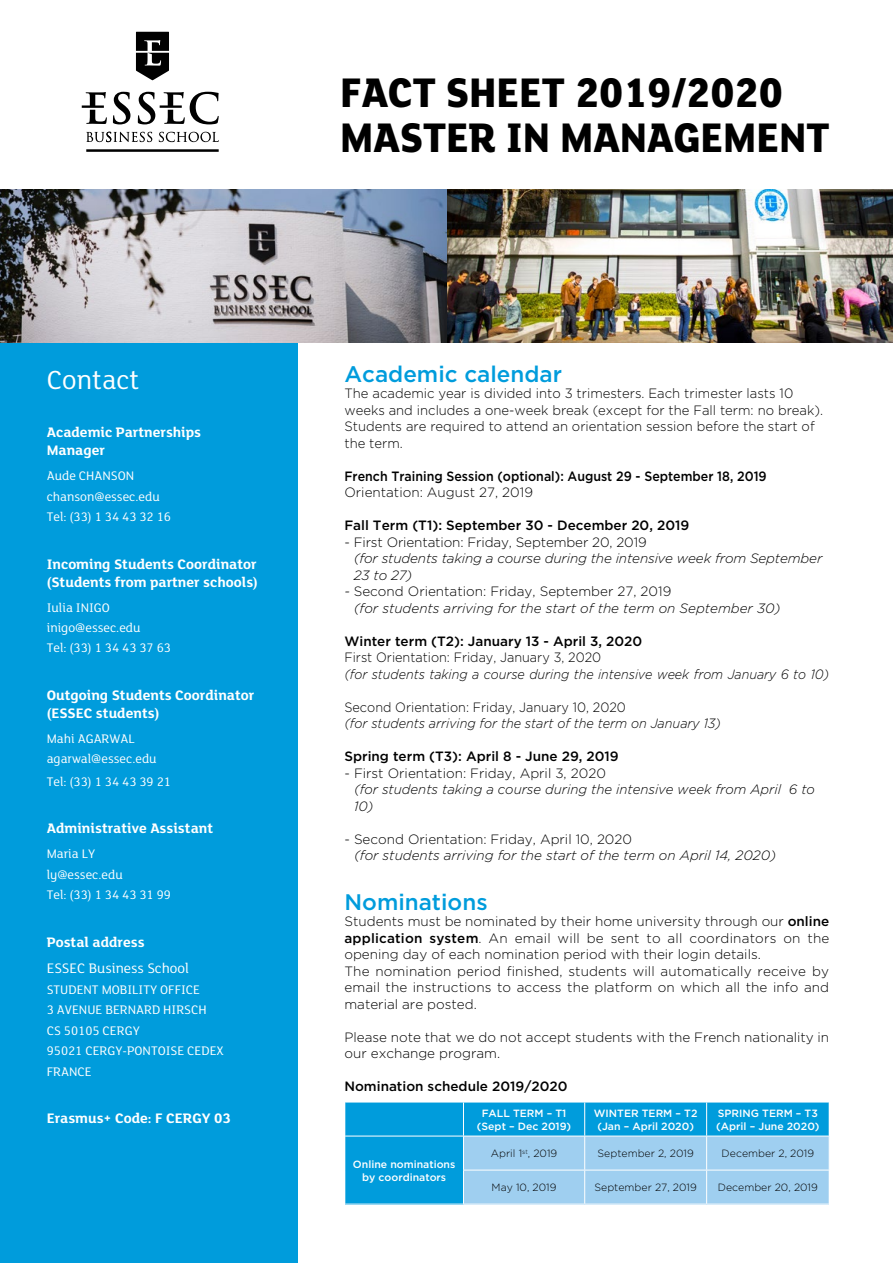
<style>
.page{position:relative;width:893px;height:1263px;background:#fff}
.page>*{position:absolute;margin:0;border:0;box-sizing:border-box;transform-origin:0 0}
.t1{font:800 45px/45px "FS Lola";color:#000;scale:.91 1}
.t2{font:28.5px "FS Lola";color:#fff}
.t3{font:500 22.5px "Gotham";color:#009cdc}
.t4{font:700 15px/18px "FS Lola";color:#fff}
.t5{font:15px "FS Lola";color:#fff}
.t6{font:300 13.5px/16.5px "Gotham";color:#000}
.t7{font:italic 300 13.5px/16.5px "Gotham";color:#000}
.t8{font:13.5px/20.4px "FS Lola";color:#fff}
.t9{font:500 13.5px "Gotham";color:#000}
.t10{font:300 13.5px "Gotham";color:#000;scale:.94 1}
.t11{font:italic 300 13.5px "Gotham";color:#000;scale:.93 1}
.t12{font:500 13.5px "Gotham";color:#000;scale:.92 1}
.t13{font:italic 300 13.5px "Gotham";color:#000;scale:.94 1}
.t14{font:500 10.5px/12.6px "Gotham";color:#fff;text-align:center}
.t15{font:300 10.5px "Gotham";color:#000}
.s1{font-style:normal}
.s2{font-weight:500}
</style>
<div class="page">
<div style="left:0;top:302px;width:298px;height:961px;background:#009cdc"></div>
<div style="left:345px;top:1102px;width:118px;height:34px;background:#009cdc"></div>
<div style="left:463px;top:1102px;width:122px;height:34px;background:#009cdc"></div>
<div style="left:585px;top:1102px;width:122px;height:34px;background:#009cdc"></div>
<div style="left:707px;top:1102px;width:122px;height:34px;background:#009cdc"></div>
<div style="left:345px;top:1136px;width:118px;height:68px;background:#009cdc"></div>
<div style="left:463px;top:1136px;width:122px;height:34px;background:#9fcff0"></div>
<div style="left:585px;top:1137px;width:244px;height:33px;background:#9fcff0"></div>
<div style="left:463px;top:1170px;width:122px;height:34px;background:#9fcff0"></div>
<div style="left:585px;top:1170px;width:122px;height:34px;background:#9fcff0"></div>
<div style="left:707px;top:1170px;width:122px;height:34px;background:#9fcff0"></div>
<hr style="left:344px;top:1102px;width:119px;height:1px;background:#fff">
<hr style="left:463px;top:1102px;width:122px;height:1px;background:#fff">
<hr style="left:463px;top:1102px;width:1px;height:34px;background:#fff">
<hr style="left:585px;top:1102px;width:122px;height:1px;background:#fff">
<hr style="left:584px;top:1102px;width:1px;height:34px;background:#fff">
<hr style="left:707px;top:1102px;width:123px;height:1px;background:#fff">
<hr style="left:706px;top:1102px;width:1px;height:34px;background:#fff">
<hr style="left:344px;top:1136px;width:119px;height:1px;background:#fff">
<hr style="left:463px;top:1136px;width:122px;height:1px;background:#fff">
<hr style="left:463px;top:1136px;width:1px;height:34px;background:#fff">
<hr style="left:584px;top:1136px;width:1px;height:34px;background:#fff">
<hr style="left:706px;top:1136px;width:1px;height:34px;background:#fff">
<hr style="left:463px;top:1170px;width:122px;height:1px;background:#fff">
<hr style="left:463px;top:1170px;width:1px;height:34px;background:#fff">
<hr style="left:585px;top:1170px;width:122px;height:1px;background:#fff">
<hr style="left:584px;top:1170px;width:1px;height:34px;background:#fff">
<hr style="left:707px;top:1170px;width:123px;height:1px;background:#fff">
<hr style="left:706px;top:1170px;width:1px;height:34px;background:#fff">
<img style="left:0;top:189px;width:893px;height:153px">
<svg style="left:82px;top:92px;width:137px;height:60px"></svg>
<svg style="left:136px;top:32px;width:33px;height:48px"></svg>
<h2 class="t2" style="left:47px;top:361px;width:94px">Contact</h2>
<p class="t4" style="left:47px;top:423px;width:156px">Academic Partnerships<br>Manager</p>
<p class="t8" style="left:47px;top:465px;width:126px">Aude CHANSON chanson@essec.edu<br>Tel: (33) 1 34 43 32 16</p>
<p class="t4" style="left:47px;top:554px;width:213px">Incoming Students Coordinator (Students from partner schools)</p>
<p class="t8" style="left:47px;top:596px;width:126px">Iulia INIGO inigo@essec.edu<br>Tel: (33) 1 34 43 37 63</p>
<p class="t4" style="left:47px;top:685px;width:209px">Outgoing Students Coordinator (ESSEC students)</p>
<p class="t8" style="left:47px;top:728px;width:111px">Mahi AGARWAL agarwal@essec.edu</p>
<p class="t8" style="left:47px;top:770px;width:126px">Tel: (33) 1 34 43 39 21</p>
<p class="t4" style="left:47px;top:819px;width:168px">Administrative Assistant</p>
<p class="t8" style="left:47px;top:843px;width:126px">Maria LY ly@essec.edu<br>Tel: (33) 1 34 43 31 99</p>
<p class="t4" style="left:47px;top:932px;width:99px">Postal address</p>
<p class="t5" style="left:47px;top:958px;width:144px">ESSEC Business School</p>
<p class="t8" style="left:47px;top:978px;width:179px">STUDENT MOBILITY OFFICE<br>3 AVENUE BERNARD HIRSCH<br>CS 50105 CERGY<br>95021 CERGY-PONTOISE CEDEX<br>FRANCE</p>
<p class="t4" style="left:47px;top:1109px;width:186px">Erasmus+ Code: F CERGY 03</p>
<h1 class="t1" style="left:340px;top:67px;width:539px">FACT SHEET 2019/2020<br>MASTER IN MANAGEMENT</h1>
<h3 class="t3" style="left:344px;top:360px;width:219px">Academic calendar</h3>
<p class="t6" style="left:344px;top:385px;width:480px">The academic year is divided into 3 trimesters. Each trimester lasts 10 weeks and includes a one-week break (except for the Fall term: no break).<br>Students are required to attend an orientation session before the start of the term.</p>
<p class="t12" style="left:344px;top:468px;width:461px">French Training Session (optional): August 29 - September 18, 2019</p>
<p class="t6" style="left:344px;top:484px;width:190px">Orientation: August 27, 2019</p>
<p class="t9" style="left:344px;top:517px;width:346px">Fall Term (T1): September 30 - December 20, 2019</p>
<p class="t6" style="left:344px;top:534px;width:304px">- First Orientation: Friday, September 20, 2019</p>
<p class="t7" style="left:354px;top:550px;width:470px">(for students taking a course during the intensive week from September<br>23 to 27)</p>
<p class="t7" style="left:354px;top:583px;width:428px;text-indent:-9px">- <span class="s1">Second Orientation: Friday, September 27, 2019<br></span>(for students arriving for the start of the term on September 30)</p>
<p class="t9" style="left:344px;top:633px;width:299px">Winter term (T2): January 13 - April 3, 2020</p>
<p class="t10" style="left:344px;top:649px;width:275px">First Orientation: Friday, January 3, 2020</p>
<p class="t11" style="left:344px;top:666px;width:523px">(for students taking a course during the intensive week from January 6 to 10)</p>
<p class="t10" style="left:344px;top:699px;width:301px">Second Orientation: Friday, January 10, 2020</p>
<p class="t13" style="left:344px;top:715px;width:402px">(for students arriving for the start of the term on January 13)</p>
<p class="t9" style="left:344px;top:748px;width:276px">Spring term (T3): April 8 - June 29, 2019</p>
<p class="t6" style="left:344px;top:765px;width:263px">- First Orientation: Friday, April 3, 2020</p>
<p class="t7" style="left:354px;top:781px;width:462px">(for students taking a course during the intensive week from April 6 to<br>10)</p>
<p class="t6" style="left:344px;top:831px;width:289px">- Second Orientation: Friday, April 10, 2020</p>
<p class="t7" style="left:354px;top:847px;width:424px">(for students arriving for the start of the term on April 14, 2020)</p>
<h3 class="t3" style="left:344px;top:888px;width:145px">Nominations</h3>
<p class="t6" style="left:344px;top:913px;width:486px">Students must be nominated by their home university through our <span class="s2">online application system</span>. An email will be sent to all coordinators on the opening day of each nomination period with their login details.<br>The nomination period finished, students will automatically receive by email the instructions to access the platform on which all the info and material are posted.</p>
<p class="t6" style="left:344px;top:1029px;width:486px">Please note that we do not accept students with the French nationality in our exchange program.</p>
<p class="t9" style="left:344px;top:1078px;width:225px">Nomination schedule 2019/2020</p>
<p class="t14" style="left:477px;top:1107px;width:96px">FALL TERM – T1 (Sept – Dec 2019)</p>
<p class="t14" style="left:594px;top:1107px;width:105px">WINTER TERM – T2 (Jan – April 2020)</p>
<p class="t14" style="left:716px;top:1107px;width:105px;text-align:left">SPRING TERM – T3 (April – June 2020)</p>
<p class="t14" style="left:353px;top:1158px;width:104px">Online nominations by coordinators</p>
<p class="t15" style="left:491px;top:1147px;width:68px">April 1<sup>st</sup>, 2019</p>
<p class="t15" style="left:598px;top:1147px;width:98px">September 2, 2019</p>
<p class="t15" style="left:722px;top:1147px;width:94px">December 2, 2019</p>
<p class="t15" style="left:492px;top:1181px;width:66px">May 10, 2019</p>
<p class="t15" style="left:594px;top:1181px;width:104px">September 27, 2019</p>
<p class="t15" style="left:718px;top:1181px;width:101px">December 20, 2019</p>
</div>
